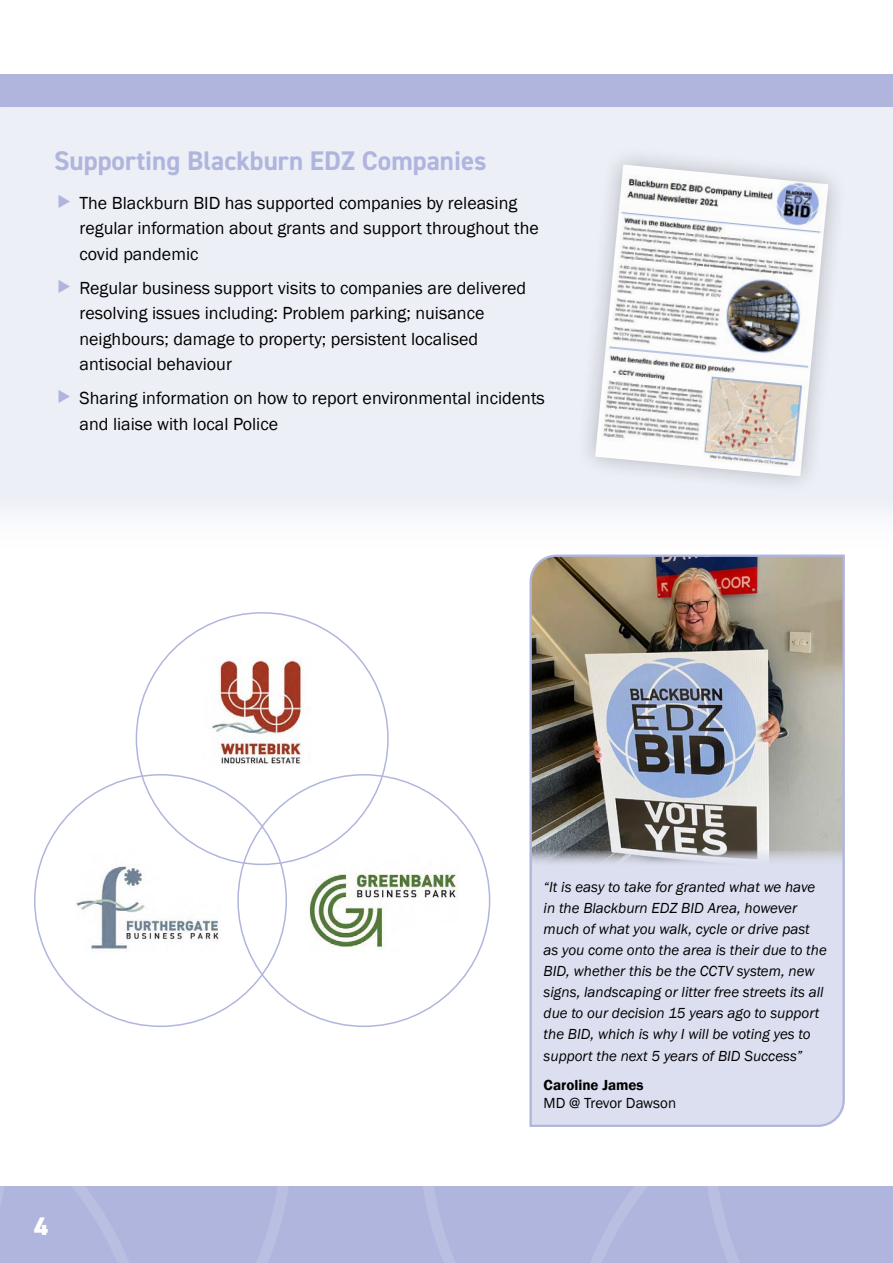
<style>
.page{position:relative;width:893px;height:1263px;background:#fff}
.page>*{position:absolute;margin:0;border:0;box-sizing:border-box;transform-origin:0 0}
.t1{font:700 27px "DIN2014";color:#afb5dd}
.t2{font:800 25.5px "DIN2014";color:#fff}
.t3{font:18px/25.5px "Franklin Gothic";color:#000}
.t4{font:italic 15px/21px "Franklin Gothic";color:#000}
.t5{font:15px "Franklin Gothic";color:#000}
.t6{font:600 15px "Franklin Gothic";color:#000}
</style>
<div class="page">
<div style="left:0;top:74px;width:893px;height:33px;background:#afb5dd"></div>
<div style="left:0;top:1186px;width:893px;height:77px;background:#afb5dd"></div>
<svg style="left:423px;top:1186px;width:316px;height:77px"></svg>
<svg style="left:0;top:1186px;width:288px;height:77px"></svg>
<div style="left:0;top:107px;width:893px;height:448px;background:linear-gradient(to right,#edeff7,#f3f4f9)"></div>
<div style="left:575px;top:144px;width:273px;height:352px;background:#000;opacity:.25"></div>
<img style="left:595px;top:165px;width:233px;height:311px">
<img style="left:212px;top:657px;width:90px;height:108px">
<img style="left:306px;top:844px;width:151px;height:105px">
<img style="left:75px;top:844px;width:145px;height:108px">
<img style="left:528px;top:553px;width:318px;height:574px">
<svg style="left:59px;top:194px;width:11px;height:14px"></svg>
<svg style="left:59px;top:279px;width:11px;height:14px"></svg>
<svg style="left:59px;top:390px;width:11px;height:13px"></svg>
<h1 class="t1" style="left:54px;top:142px;width:434px">Supporting Blackburn EDZ Companies</h1>
<p class="t3" style="left:80px;top:190px;width:461px">The Blackburn BID has supported companies by releasing regular information about grants and support throughout the covid pandemic</p>
<p class="t3" style="left:80px;top:275px;width:448px">Regular business support visits to companies are delivered resolving issues including: Problem parking; nuisance neighbours; damage to property; persistent localised antisocial behaviour</p>
<p class="t3" style="left:80px;top:386px;width:467px">Sharing information on how to report environmental incidents and liaise with local Police</p>
<h2 class="t2" style="left:34px;top:1209px;width:16px">4</h2>
<p class="t4" style="left:544px;top:877px;width:285px">“It is easy to take for granted what we have in the Blackburn EDZ BID Area, however much of what you walk, cycle or drive past as you come onto the area is their due to the BID, whether this be the CCTV system, new signs, landscaping or litter free streets its all due to our decision 15 years ago to support the BID, which is why I will be voting yes to support the next 5 years of BID Success”</p>
<p class="t6" style="left:544px;top:1076px;width:102px">Caroline James</p>
<p class="t5" style="left:544px;top:1094px;width:134px">MD @ Trevor Dawson</p>
</div>
